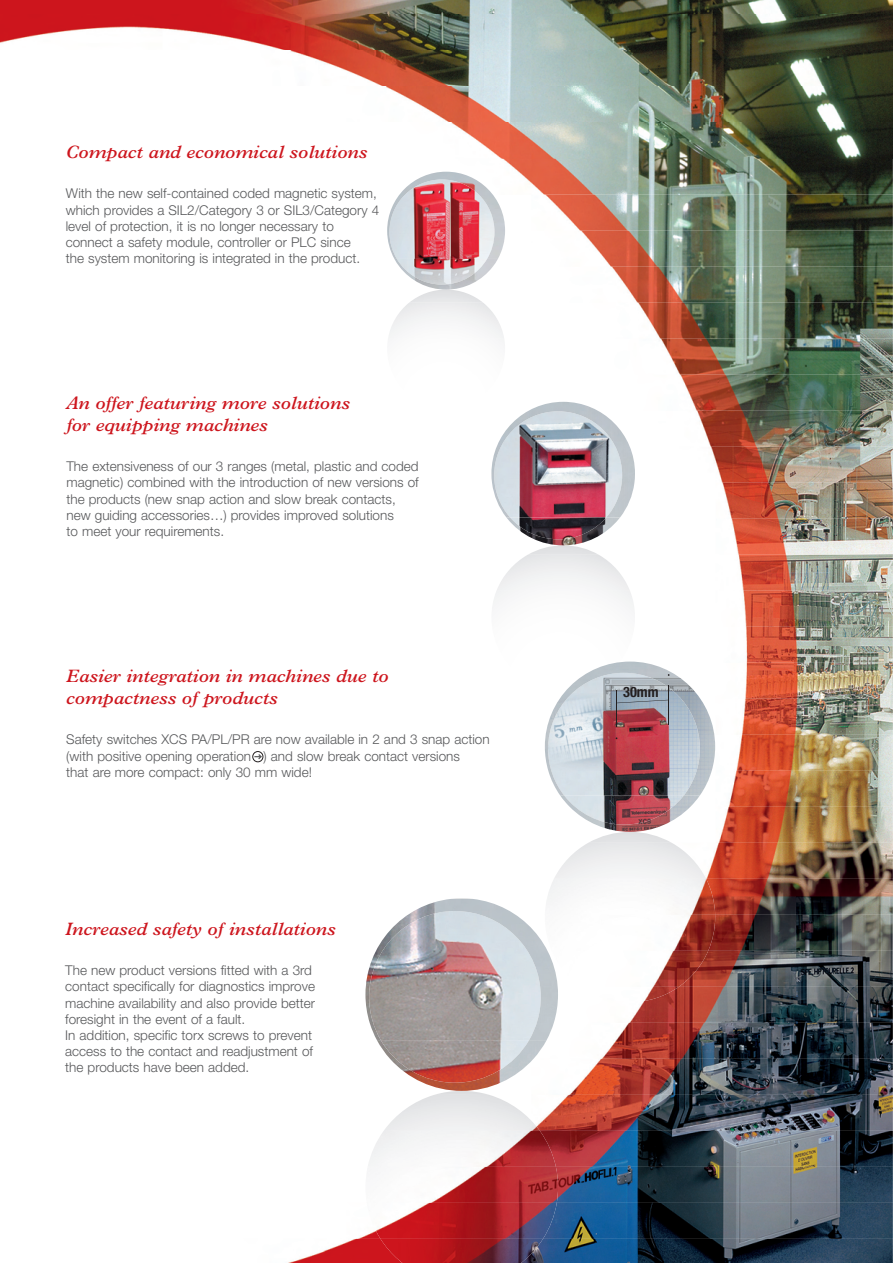
<style>
.page{position:relative;width:893px;height:1263px;background:#fff}
.page>*{position:absolute;margin:0;border:0;box-sizing:border-box;transform-origin:0 0}
.t1{font:italic 600 18px/21.9px "Plantin";color:#cd151d}
.t2{font:700 condensed 14.4px "Helvetica Neue";color:#231f20}
.t3{font:300 13.5px/16.2px "Helvetica Neue";color:#57585a}
</style>
<div class="page">
<img style="left:680px;top:375px;width:213px;height:36px">
<img style="left:0;top:0;width:893px;height:375px">
<img style="left:252px;top:411px;width:641px;height:852px">
<img style="left:528px;top:545px;width:71px;height:10px">
<img style="left:496px;top:555px;width:134px;height:36px">
<img style="left:491px;top:591px;width:144px;height:72px">
<img style="left:508px;top:663px;width:37px;height:26px">
<img style="left:491px;top:402px;width:144px;height:115px">
<img style="left:506px;top:517px;width:114px;height:28px">
<img style="left:409px;top:290px;width:74px;height:13px">
<img style="left:387px;top:303px;width:118px;height:72px">
<img style="left:491px;top:402px;width:8px;height:5px">
<img style="left:387px;top:259px;width:118px;height:8px">
<img style="left:387px;top:172px;width:118px;height:87px">
<img style="left:394px;top:259px;width:104px;height:31px">
<img style="left:588px;top:832px;width:84px;height:11px">
<img style="left:554px;top:843px;width:152px;height:36px">
<img style="left:545px;top:879px;width:170px;height:72px">
<img style="left:558px;top:951px;width:150px;height:36px">
<img style="left:581px;top:987px;width:98px;height:15px">
<img style="left:548px;top:796px;width:164px;height:11px">
<img style="left:545px;top:661px;width:170px;height:135px">
<img style="left:560px;top:796px;width:140px;height:36px">
<svg style="left:617px;top:700px;width:51px;height:3px"></svg>
<hr style="left:616px;top:690px;width:1px;height:37px;background:#231f20">
<hr style="left:668px;top:685px;width:1px;height:39px;background:#231f20">
<img style="left:434px;top:1091px;width:55px;height:4px">
<img style="left:384px;top:1095px;width:156px;height:36px">
<img style="left:368px;top:1131px;width:188px;height:36px">
<img style="left:365px;top:1167px;width:193px;height:36px">
<img style="left:367px;top:1203px;width:190px;height:36px">
<img style="left:380px;top:1239px;width:163px;height:24px">
<img style="left:370px;top:1040px;width:184px;height:19px">
<svg style="left:451px;top:898px;width:22px;height:1px"></svg>
<img style="left:365px;top:899px;width:193px;height:141px">
<img style="left:377px;top:1040px;width:170px;height:51px">
<div style="left:253px;top:751px;width:10px;height:11px;border:1px solid #231f20;border-radius:50%"></div>
<svg style="left:254px;top:754px;width:8px;height:5px"></svg>
<h1 class="t1" style="left:66px;top:143px;width:303px">Compact and economical solutions</h1>
<p class="t3" style="left:66px;top:187px;width:315px">With the new self-contained coded magnetic system, which provides a SIL2/Category 3 or SIL3/Category 4 level of protection, it is no longer necessary to connect a safety module, controller or PLC since<br>the system monitoring is integrated in the product.</p>
<h1 class="t1" style="left:66px;top:394px;width:285px">An offer featuring more solutions for equipping machines</h1>
<p class="t3" style="left:66px;top:460px;width:354px">The extensiveness of our 3 ranges (metal, plastic and coded magnetic) combined with the introduction of new versions of the products (new snap action and slow break contacts, new guiding accessories…) provides improved solutions<br>to meet your requirements.</p>
<h1 class="t1" style="left:66px;top:667px;width:324px">Easier integration in machines due to compactness of products</h1>
<p class="t3" style="left:66px;top:733px;width:425px">Safety switches XCS PA/PL/PR are now available in 2 and 3 snap action (with positive opening operation ) and slow break contact versions<br>that are more compact: only 30 mm wide!</p>
<h1 class="t1" style="left:65px;top:919px;width:272px">Increased safety of installations</h1>
<p class="t3" style="left:65px;top:963px;width:251px">The new product versions fitted with a 3rd contact specifically for diagnostics improve machine availability and also provide better foresight in the event of a fault.<br>In addition, specific torx screws to prevent access to the contact and readjustment of the products have been added.</p>
<p class="t2" style="left:623px;top:686px;width:37px">30mm</p>
</div>
